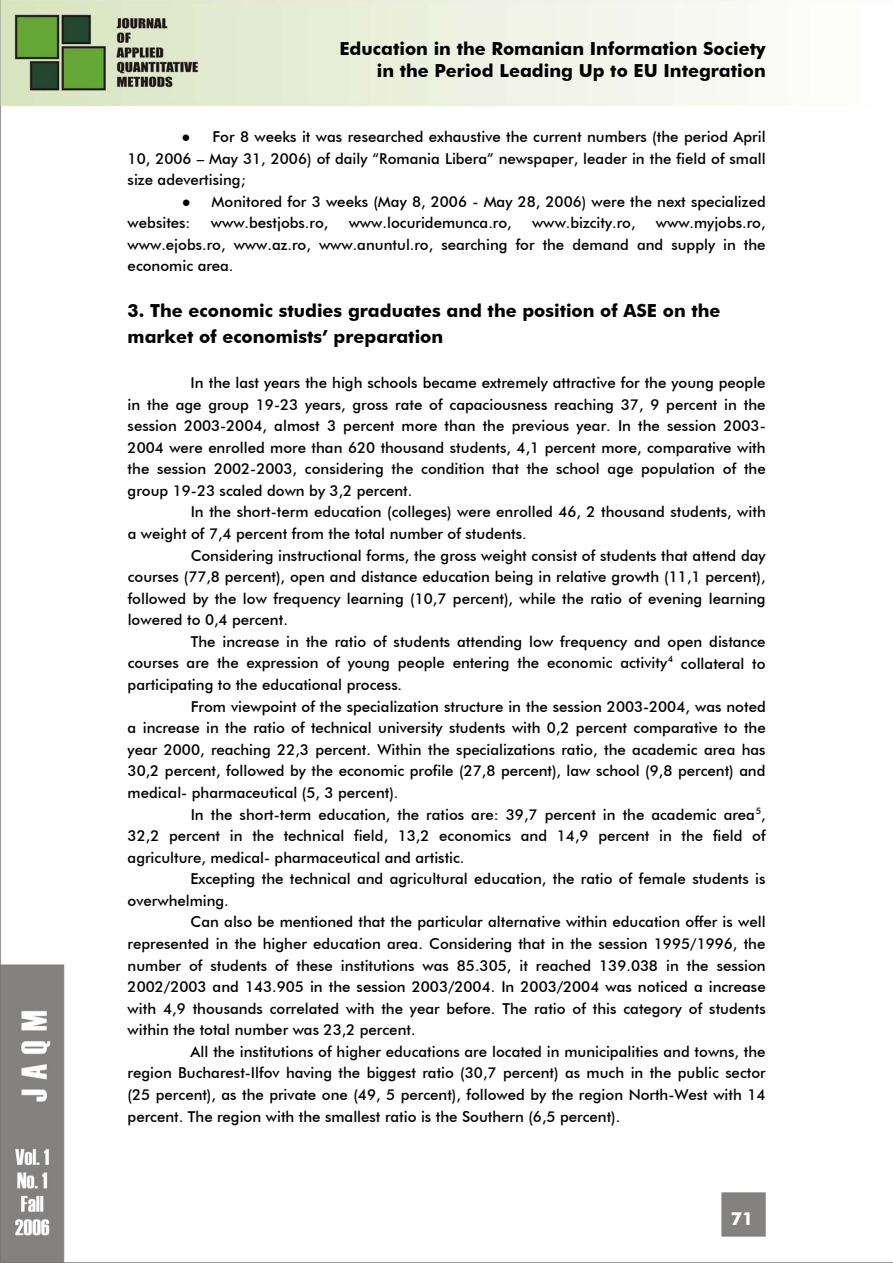
<style>
.page{position:relative;width:893px;height:1263px;background:#fff}
.page>*{position:absolute;margin:0;border:0;box-sizing:border-box;transform-origin:0 0}
.t1{font:700 18px/21.6px "Futura BT";color:#000;text-align:right}
.t2{font:700 18px "Futura BT";color:#fff}
.t3{font:500 15px/21.6px "Futura BT";color:#000;text-align:justify}
.s1{font-family:"Arial";font-weight:400}
</style>
<div class="page">
<img style="left:0;top:0;width:893px;height:1263px">
<p class="t1" style="left:339px;top:38px;width:428px">Education in the Romanian Information Society in the Period Leading Up to EU Integration</p>
<p class="t3" style="left:128px;top:126px;width:639px;text-indent:54px"><span class="s1">●</span> For 8 weeks it was researched exhaustive the current numbers (the period April 10, 2006 – May 31, 2006) of daily “Romania Libera” newspaper, leader in the field of small size adevertising;</p>
<p class="t3" style="left:128px;top:191px;width:640px;text-indent:54px"><span class="s1">●</span> Monitored for 3 weeks (May 8, 2006 - May 28, 2006) were the next specialized websites:</p>
<p class="t3" style="left:128px;top:212px;width:639px;text-indent:528px">www.myjobs.ro, www.ejobs.ro, www.az.ro, www.anuntul.ro, searching for the demand and supply in the economic area.</p>
<p class="t1" style="left:128px;top:298px;width:594px;line-height:26px;text-align:left">3. The economic studies graduates and the position of ASE on the market of economists’ preparation</p>
<p class="t3" style="left:191px;top:372px;width:576px">In the last years the high schools became extremely attractive for the young people</p>
<p class="t3" style="left:128px;top:393px;width:639px">in the age group 19-23 years, gross rate of capaciousness reaching 37, 9 percent in the</p>
<p class="t3" style="left:128px;top:415px;width:640px">session 2003-2004, almost 3 percent more than the previous year. In the session 2003-</p>
<p class="t3" style="left:128px;top:437px;width:639px">2004 were enrolled more than 620 thousand students, 4,1 percent more, comparative with</p>
<p class="t3" style="left:128px;top:458px;width:640px">the session 2002-2003, considering the condition that the school age population of the</p>
<p class="t3" style="left:128px;top:480px;width:286px">group 19-23 scaled down by 3,2 percent.</p>
<p class="t3" style="left:191px;top:501px;width:577px">In the short-term education (colleges) were enrolled 46, 2 thousand students, with</p>
<p class="t3" style="left:128px;top:523px;width:400px">a weight of 7,4 percent from the total number of students.</p>
<p class="t3" style="left:191px;top:544px;width:576px">Considering instructional forms, the gross weight consist of students that attend day</p>
<p class="t3" style="left:128px;top:566px;width:639px">courses (77,8 percent), open and distance education being in relative growth (11,1 percent),</p>
<p class="t3" style="left:128px;top:588px;width:639px">followed by the low frequency learning (10,7 percent), while the ratio of evening learning</p>
<p class="t3" style="left:128px;top:609px;width:162px">lowered to 0,4 percent.</p>
<p class="t3" style="left:191px;top:631px;width:576px">The increase in the ratio of students attending low frequency and open distance</p>
<p class="t3" style="left:128px;top:652px;width:639px">courses are the expression of young people entering the economic activity<sup>4</sup> collateral to</p>
<p class="t3" style="left:128px;top:674px;width:276px">participating to the educational process.</p>
<p class="t3" style="left:191px;top:695px;width:577px">From viewpoint of the specialization structure in the session 2003-2004, was noted</p>
<p class="t3" style="left:128px;top:717px;width:640px">a increase in the ratio of technical university students with 0,2 percent comparative to the</p>
<p class="t3" style="left:128px;top:739px;width:639px">year 2000, reaching 22,3 percent. Within the specializations ratio, the academic area has</p>
<p class="t3" style="left:128px;top:760px;width:639px">30,2 percent, followed by the economic profile (27,8 percent), law school (9,8 percent) and</p>
<p class="t3" style="left:128px;top:782px;width:272px">medical- pharmaceutical (5, 3 percent).</p>
<p class="t3" style="left:191px;top:803px;width:576px">In the short-term education, the ratios are: 39,7 percent in the academic area<sup>5</sup>,</p>
<p class="t3" style="left:128px;top:825px;width:639px">32,2 percent in the technical field, 13,2 economics and 14,9 percent in the field of</p>
<p class="t3" style="left:128px;top:846px;width:338px">agriculture, medical- pharmaceutical and artistic.</p>
<p class="t3" style="left:191px;top:868px;width:576px">Excepting the technical and agricultural education, the ratio of female students is</p>
<p class="t3" style="left:128px;top:890px;width:103px">overwhelming.</p>
<p class="t3" style="left:191px;top:911px;width:576px">Can also be mentioned that the particular alternative within education offer is well</p>
<p class="t3" style="left:128px;top:933px;width:639px">represented in the higher education area. Considering that in the session 1995/1996, the</p>
<p class="t3" style="left:128px;top:954px;width:639px">number of students of these institutions was 85.305, it reached 139.038 in the session</p>
<p class="t3" style="left:128px;top:976px;width:639px">2002/2003 and 143.905 in the session 2003/2004. In 2003/2004 was noticed a increase</p>
<p class="t3" style="left:128px;top:997px;width:640px">with 4,9 thousands correlated with the year before. The ratio of this category of students</p>
<p class="t3" style="left:128px;top:1019px;width:289px">within the total number was 23,2 percent.</p>
<p class="t3" style="left:191px;top:1041px;width:576px">All the institutions of higher educations are located in municipalities and towns, the</p>
<p class="t3" style="left:128px;top:1062px;width:639px">region Bucharest-Ilfov having the biggest ratio (30,7 percent) as much in the public sector</p>
<p class="t3" style="left:128px;top:1084px;width:639px">(25 percent), as the private one (49, 5 percent), followed by the region North-West with 14</p>
<p class="t3" style="left:128px;top:1105px;width:494px">percent. The region with the smallest ratio is the Southern (6,5 percent).</p>
<p class="t3" style="left:211px;top:212px;width:119px">www.bestjobs.ro,</p>
<p class="t3" style="left:349px;top:212px;width:164px">www.locuridemunca.ro,</p>
<p class="t3" style="left:532px;top:212px;width:105px">www.bizcity.ro,</p>
<p class="t2" style="left:731px;top:1208px;width:24px">71</p>
</div>
